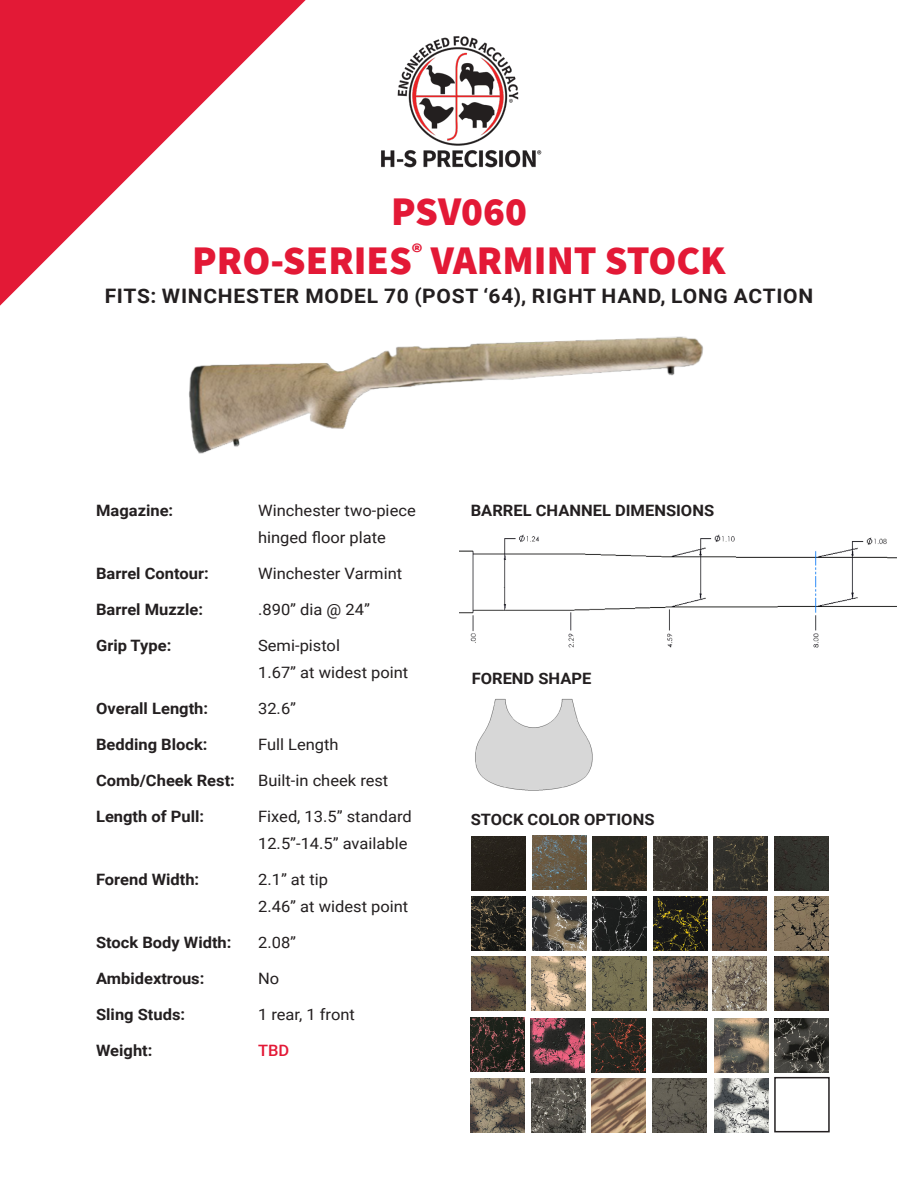
<style>
.page{position:relative;width:918px;height:1188px;background:#fff}
.page>*{position:absolute;margin:0;border:0;box-sizing:border-box;transform-origin:0 0}
.t1{font:900 40.5px "Source Sans Pro";color:#e31936}
.t2{font:700 19.95px "Roboto";letter-spacing:.035em;color:#231f20;scale:1.05 1}
.t3{font:15.6px "Roboto";color:#231f20;scale:1.05 1}
.t4{font:700 15.6px "Roboto";color:#231f20;scale:1.05 1}
.t5{font:500 15.6px "Roboto";color:#e31936;scale:1.05 1}
</style>
<div class="page">
<img style="left:381px;top:36px;width:161px;height:132px">
<img style="left:189px;top:336px;width:514px;height:118px">
<img style="left:459px;top:534px;width:438px;height:114px">
<img style="left:475px;top:698px;width:118px;height:93px">
<svg style="left:0;top:0;width:306px;height:306px"></svg>
<div style="left:472px;top:836px;width:54px;height:54px;background:#25211a"></div>
<img style="left:531px;top:1018px;width:54px;height:54px">
<img style="left:653px;top:896px;width:54px;height:54px">
<img style="left:472px;top:957px;width:54px;height:54px">
<img style="left:774px;top:896px;width:54px;height:54px">
<img style="left:532px;top:836px;width:54px;height:54px">
<img style="left:592px;top:1018px;width:54px;height:54px">
<img style="left:712px;top:896px;width:54px;height:54px">
<img style="left:532px;top:957px;width:54px;height:54px">
<img style="left:774px;top:957px;width:54px;height:54px">
<img style="left:593px;top:836px;width:54px;height:54px">
<img style="left:652px;top:1018px;width:54px;height:54px">
<img style="left:471px;top:1078px;width:54px;height:54px">
<img style="left:593px;top:957px;width:54px;height:54px">
<img style="left:774px;top:1018px;width:54px;height:54px">
<img style="left:653px;top:836px;width:54px;height:54px">
<img style="left:472px;top:896px;width:54px;height:54px">
<img style="left:531px;top:1078px;width:54px;height:54px">
<img style="left:653px;top:957px;width:54px;height:54px">
<img style="left:714px;top:1079px;width:54px;height:54px">
<img style="left:714px;top:836px;width:54px;height:54px">
<img style="left:532px;top:896px;width:54px;height:54px">
<img style="left:592px;top:1078px;width:54px;height:54px">
<img style="left:712px;top:957px;width:54px;height:54px">
<img style="left:714px;top:1018px;width:54px;height:54px">
<img style="left:471px;top:1018px;width:54px;height:54px">
<img style="left:593px;top:896px;width:54px;height:54px">
<img style="left:652px;top:1078px;width:54px;height:54px">
<img style="left:774px;top:836px;width:54px;height:54px">
<div style="left:774px;top:1077px;width:56px;height:55px;border:2px solid #231f20"></div>
<p class="t1" style="left:391px;top:184px;width:137px">PSV060</p>
<p class="t1" style="left:192px;top:232px;width:535px">PRO-SERIES<sup>®</sup> VARMINT STOCK</p>
<p class="t2" style="left:105px;top:282px;width:676px">FITS: WINCHESTER MODEL 70 (POST ‘64), RIGHT HAND, LONG ACTION</p>
<p class="t4" style="left:96px;top:499px;width:75px">Magazine:</p>
<p class="t3" style="left:258px;top:499px;width:152px">Winchester two-piece</p>
<p class="t3" style="left:258px;top:526px;width:123px">hinged floor plate</p>
<p class="t4" style="left:96px;top:562px;width:109px">Barrel Contour:</p>
<p class="t3" style="left:258px;top:562px;width:139px">Winchester Varmint</p>
<p class="t4" style="left:96px;top:598px;width:104px">Barrel Muzzle:</p>
<p class="t3" style="left:258px;top:598px;width:108px">.890” dia @ 24”</p>
<p class="t4" style="left:96px;top:634px;width:73px">Grip Type:</p>
<p class="t3" style="left:258px;top:634px;width:80px">Semi-pistol</p>
<p class="t3" style="left:258px;top:661px;width:145px">1.67” at widest point</p>
<p class="t4" style="left:96px;top:697px;width:108px">Overall Length:</p>
<p class="t3" style="left:258px;top:697px;width:38px">32.6”</p>
<p class="t4" style="left:96px;top:733px;width:108px">Bedding Block:</p>
<p class="t3" style="left:258px;top:733px;width:78px">Full Length</p>
<p class="t4" style="left:96px;top:769px;width:134px">Comb/Cheek Rest:</p>
<p class="t3" style="left:258px;top:769px;width:126px">Built-in cheek rest</p>
<p class="t4" style="left:96px;top:805px;width:104px">Length of Pull:</p>
<p class="t3" style="left:258px;top:805px;width:148px">Fixed, 13.5” standard</p>
<p class="t3" style="left:258px;top:832px;width:144px">12.5”-14.5” available</p>
<p class="t4" style="left:96px;top:868px;width:100px">Forend Width:</p>
<p class="t3" style="left:258px;top:868px;width:68px">2.1” at tip</p>
<p class="t3" style="left:258px;top:895px;width:145px">2.46” at widest point</p>
<p class="t4" style="left:96px;top:931px;width:130px">Stock Body Width:</p>
<p class="t3" style="left:258px;top:931px;width:38px">2.08”</p>
<p class="t4" style="left:96px;top:967px;width:105px">Ambidextrous:</p>
<p class="t3" style="left:258px;top:967px;width:22px">No</p>
<p class="t4" style="left:96px;top:1003px;width:86px">Sling Studs:</p>
<p class="t3" style="left:258px;top:1003px;width:94px">1 rear, 1 front</p>
<p class="t4" style="left:96px;top:1039px;width:55px">Weight:</p>
<p class="t5" style="left:258px;top:1039px;width:31px">TBD</p>
<p class="t4" style="left:471px;top:499px;width:233px">BARREL CHANNEL DIMENSIONS</p>
<p class="t4" style="left:472px;top:668px;width:116px">FOREND SHAPE</p>
<p class="t4" style="left:471px;top:809px;width:177px">STOCK COLOR OPTIONS</p>
</div>
